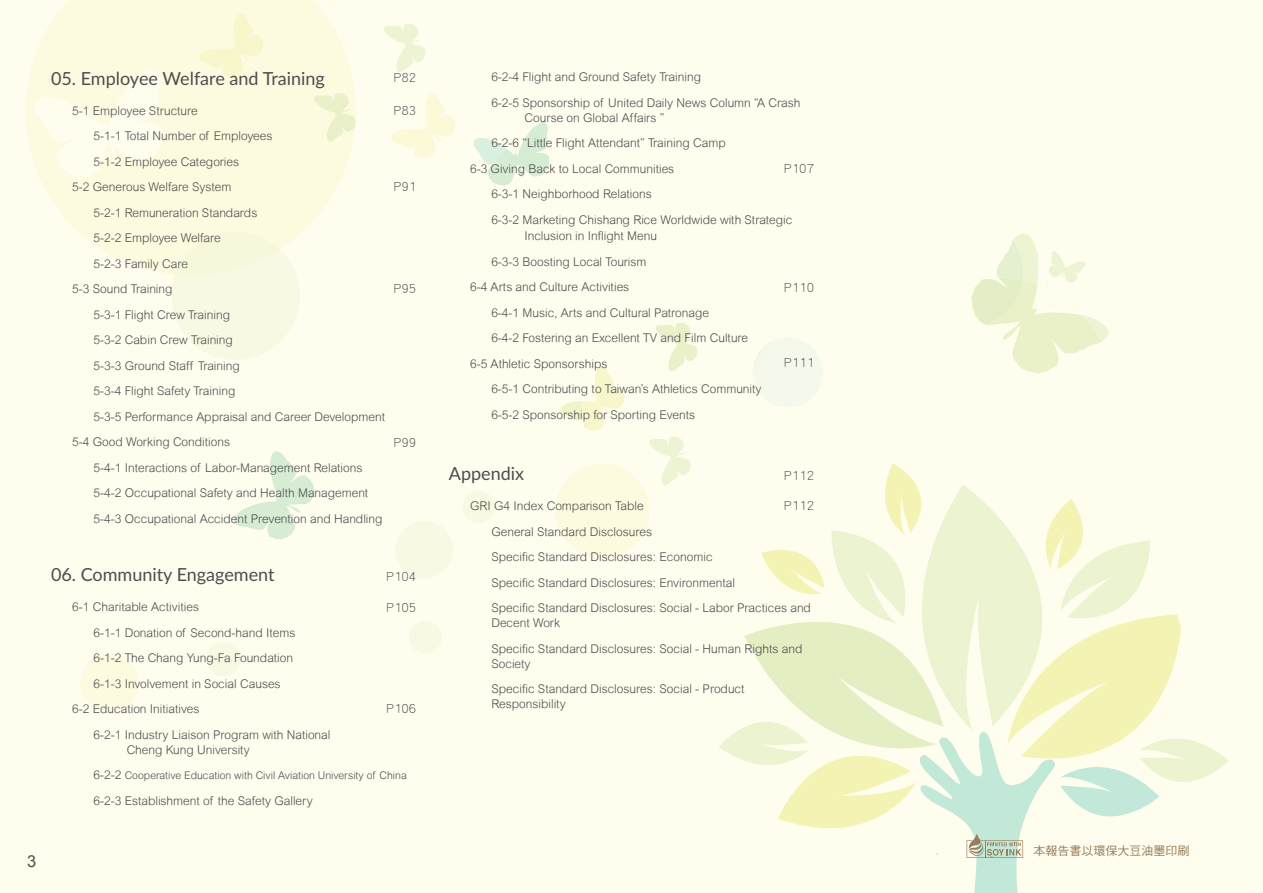
<style>
.page{position:relative;width:1263px;height:893px;background:#fffdee}
.page>*{position:absolute;margin:0;border:0;box-sizing:border-box;transform-origin:0 0}
.t1{font:18px "Lato";color:#4d4d4f}
.t2{font:16.5px "Arial";color:#4d4d4f}
.t3{font:13.5px "DF Hei Std W3";color:#4d4d4f}
.t4{font:300 12px/25.5px "Arial Rounded MT";color:#4d4d4f}
.t5{font:12px "DF Hei Std W5";color:#967d5b}
.t6{font:300 10.5px "Arial Rounded MT";color:#4d4d4f}
.s1{font-size:12px}
</style>
<div class="page">
<svg style="left:26px;top:0;width:328px;height:274px;fill:#fcfadf"></svg>
<svg style="left:754px;top:345px;width:14px;height:20px"></svg>
<svg style="left:81px;top:654px;width:57px;height:58px"></svg>
<svg style="left:297px;top:0;width:57px;height:1px"></svg>
<svg style="left:207px;top:642px;width:34px;height:34px"></svg>
<svg style="left:410px;top:622px;width:31px;height:31px"></svg>
<svg style="left:396px;top:491px;width:99px;height:87px"></svg>
<svg style="left:170px;top:232px;width:137px;height:127px"></svg>
<svg style="left:473px;top:122px;width:76px;height:63px"></svg>
<svg style="left:233px;top:451px;width:81px;height:89px"></svg>
<svg style="left:971px;top:233px;width:138px;height:141px"></svg>
<svg style="left:384px;top:24px;width:42px;height:48px"></svg>
<svg style="left:312px;top:93px;width:44px;height:49px"></svg>
<svg style="left:391px;top:93px;width:64px;height:66px"></svg>
<svg style="left:555px;top:323px;width:143px;height:235px"></svg>
<svg style="left:197px;top:13px;width:67px;height:65px"></svg>
<svg style="left:719px;top:463px;width:510px;height:430px"></svg>
<h1 class="t1" style="left:51px;top:65px;width:275px">05. Employee Welfare and Training</h1>
<p class="t4" style="left:72px;top:98px;width:127px">5-1 Employee Structure</p>
<p class="t4" style="left:94px;top:123px;width:180px">5-1-1 Total Number of Employees</p>
<p class="t4" style="left:94px;top:149px;width:147px">5-1-2 Employee Categories</p>
<p class="t4" style="left:72px;top:174px;width:161px">5-2 Generous Welfare System</p>
<p class="t4" style="left:94px;top:200px;width:165px">5-2-1 Remuneration Standards</p>
<p class="t4" style="left:94px;top:225px;width:129px">5-2-2 Employee Welfare</p>
<p class="t4" style="left:94px;top:251px;width:96px">5-2-3 Family Care</p>
<p class="t4" style="left:72px;top:276px;width:102px">5-3 Sound Training</p>
<p class="t4" style="left:94px;top:302px;width:138px">5-3-1 Flight Crew Training</p>
<p class="t4" style="left:94px;top:327px;width:141px">5-3-2 Cabin Crew Training</p>
<p class="t4" style="left:94px;top:353px;width:148px">5-3-3 Ground Staff Training</p>
<p class="t4" style="left:94px;top:378px;width:143px">5-3-4 Flight Safety Training</p>
<p class="t4" style="left:94px;top:404px;width:293px">5-3-5 Performance Appraisal and Career Development</p>
<p class="t4" style="left:72px;top:429px;width:159px">5-4 Good Working Conditions</p>
<p class="t4" style="left:94px;top:455px;width:270px">5-4-1 Interactions of Labor-Management Relations</p>
<p class="t4" style="left:94px;top:480px;width:276px">5-4-2 Occupational Safety and Health Management</p>
<p class="t4" style="left:94px;top:506px;width:291px">5-4-3 Occupational Accident Prevention and Handling</p>
<p class="t3" style="left:394px;top:69px;width:24px">P82</p>
<p class="t3" style="left:394px;top:102px;width:24px">P83</p>
<p class="t3" style="left:394px;top:179px;width:24px">P91</p>
<p class="t3" style="left:394px;top:281px;width:24px">P95</p>
<p class="t3" style="left:394px;top:434px;width:24px">P99</p>
<h1 class="t1" style="left:51px;top:562px;width:225px">06. Community Engagement</h1>
<p class="t4" style="left:72px;top:594px;width:128px">6-1 Charitable Activities</p>
<p class="t4" style="left:94px;top:620px;width:204px">6-1-1 Donation of Second-hand Items</p>
<p class="t4" style="left:94px;top:645px;width:201px">6-1-2 The Chang Yung-Fa Foundation</p>
<p class="t4" style="left:94px;top:671px;width:189px">6-1-3 Involvement in Social Causes</p>
<p class="t4" style="left:72px;top:696px;width:129px">6-2 Education Initiatives</p>
<p class="t4" style="left:94px;top:722px;width:238px">6-2-1 Industry Liaison Program with National</p>
<p class="t4" style="left:127px;top:737px;width:124px">Cheng Kung University</p>
<p class="t6" style="left:94px;top:769px;width:315px"><span class="s1">6-2-2</span> Cooperative Education with Civil Aviation University of China</p>
<p class="t4" style="left:94px;top:788px;width:221px">6-2-3 Establishment of the Safety Gallery</p>
<p class="t3" style="left:386px;top:569px;width:31px">P104</p>
<p class="t3" style="left:386px;top:600px;width:31px">P105</p>
<p class="t3" style="left:386px;top:701px;width:31px">P106</p>
<h2 class="t2" style="left:27px;top:850px;width:11px">3</h2>
<p class="t4" style="left:491px;top:64px;width:310px">6-2-4 Flight and Ground Safety Training<br>6-2-5 Sponsorship of United Daily News Column “A Crash</p>
<p class="t4" style="left:524px;top:105px;width:142px">Course on Global Affairs ”</p>
<p class="t4" style="left:491px;top:130px;width:236px">6-2-6 “Little Flight Attendant” Training Camp</p>
<p class="t4" style="left:470px;top:156px;width:206px">6-3 Giving Back to Local Communities</p>
<p class="t4" style="left:491px;top:181px;width:162px">6-3-1 Neighborhood Relations</p>
<p class="t4" style="left:491px;top:207px;width:303px">6-3-2 Marketing Chishang Rice Worldwide with Strategic</p>
<p class="t4" style="left:524px;top:223px;width:134px">Inclusion in Inflight Menu</p>
<p class="t4" style="left:491px;top:249px;width:157px">6-3-3 Boosting Local Tourism</p>
<p class="t4" style="left:470px;top:274px;width:161px">6-4 Arts and Culture Activities</p>
<p class="t4" style="left:491px;top:300px;width:219px">6-4-1 Music, Arts and Cultural Patronage</p>
<p class="t4" style="left:491px;top:325px;width:258px">6-4-2 Fostering an Excellent TV and Film Culture</p>
<p class="t4" style="left:470px;top:351px;width:139px">6-5 Athletic Sponsorships</p>
<p class="t4" style="left:491px;top:376px;width:272px">6-5-1 Contributing to Taiwan’s Athletics Community</p>
<p class="t4" style="left:491px;top:402px;width:205px">6-5-2 Sponsorship for Sporting Events</p>
<p class="t3" style="left:784px;top:161px;width:31px">P107</p>
<p class="t3" style="left:784px;top:280px;width:31px">P110</p>
<p class="t3" style="left:784px;top:355px;width:31px">P111</p>
<h1 class="t1" style="left:449px;top:461px;width:77px">Appendix</h1>
<p class="t4" style="left:491px;top:493px;width:321px;text-indent:-21px">GRI G4 Index Comparison Table<br>General Standard Disclosures<br>Specific Standard Disclosures: Economic<br>Specific Standard Disclosures: Environmental<br>Specific Standard Disclosures: Social - Labor Practices and</p>
<p class="t4" style="left:491px;top:610px;width:312px">Decent Work<br>Specific Standard Disclosures: Social - Human Rights and</p>
<p class="t4" style="left:491px;top:651px;width:255px">Society<br>Specific Standard Disclosures: Social - Product</p>
<p class="t4" style="left:491px;top:691px;width:76px">Responsibility</p>
<p class="t3" style="left:784px;top:468px;width:31px">P112</p>
<p class="t3" style="left:784px;top:498px;width:31px">P112</p>
<p class="t5" style="left:1033px;top:844px;width:157px">本報告書以環保大豆油墨印刷</p>
</div>
